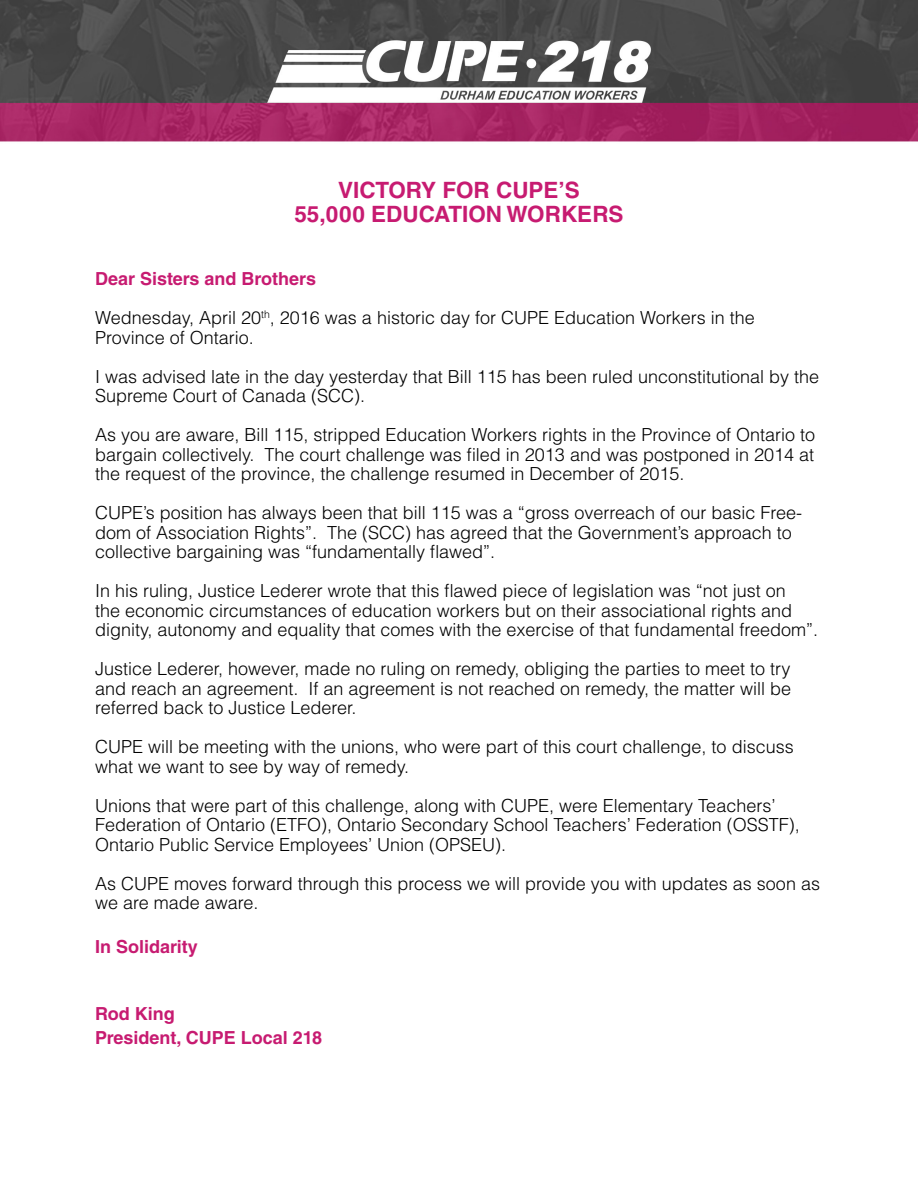
<style>
.page{position:relative;width:918px;height:1188px;background:#fff}
.page>*{position:absolute;margin:0;border:0;box-sizing:border-box;transform-origin:0 0}
.t1{font:700 22.5px "Helvetica LT Std";color:#c71b71}
.t2{font:300 18px/19.5px "Helvetica LT Std";color:#000}
.t3{font:700 18px "Helvetica LT Std";color:#c71b71}
.t4{font:300 10.5px "Helvetica LT Std";color:#000}
.s1{font-size:18px}
</style>
<div class="page">
<img style="left:0;top:0;width:918px;height:142px">
<p class="t1" style="left:338px;top:177px;width:243px">VICTORY FOR CUPE S’</p>
<p class="t1" style="left:294px;top:201px;width:331px">55,000 EDUCATION WORKERS</p>
<p class="t3" style="left:95px;top:268px;width:222px">Dear Sisters and Brothers</p>
<p class="t2" style="left:280px;top:308px;width:476px">2016 was a historic day for CUPE Education Workers in the</p>
<p class="t4" style="left:261px;top:308px;width:15px"><span class="s1">,</span>t h</p>
<p class="t2" style="left:95px;top:308px;width:168px">Wednesday, April 20</p>
<p class="t2" style="left:95px;top:328px;width:160px">Province of Ontario.</p>
<p class="t2" style="left:95px;top:367px;width:725px">I was advised late in the day yesterday that Bill 115 has been ruled unconstitutional by the<br>Supreme Court of Canada (SCC .(</p>
<p class="t2" style="left:95px;top:425px;width:721px;text-align:right">As you are aware, Bill 115, stripped Education Workers rights in the Province of Ontario to<br>The court challenge was filed in 2013 and was postponed in 2014 at</p>
<p class="t2" style="left:95px;top:445px;width:591px">bargain collectively.<br>the request of the province, the challenge resumed in December of 2015.</p>
<p class="t2" style="left:95px;top:493px;width:708px;line-height:39px">CUPEs’ position has always been that bill 115 was a “gross overreach of our basic Free&shy;collective bargaining was “fundamentally flawed .“</p>
<p class="t2" style="left:95px;top:581px;width:725px">In his ruling, Justice Lederer wrote that this flawed piece of legislation was “not just on<br>the economic circumstances of education workers but on their associational rights and dignity, autonomy and equality that comes with the exercise of that fundamental freedom .“</p>
<p class="t2" style="left:95px;top:659px;width:698px;text-align:right">Justice Lederer, however, made no ruling on remedy, obliging the parties to meet to try<br>If an agreement is not reached on remedy, the matter will be</p>
<p class="t2" style="left:327px;top:523px;width:466px">The (SCC) has agreed that the Governments’ approach to</p>
<p class="t2" style="left:95px;top:523px;width:224px">dom of Association Rights .”</p>
<p class="t2" style="left:95px;top:679px;width:263px">and reach an agreement. referred back to Justice Lederer.</p>
<p class="t2" style="left:95px;top:737px;width:700px">CUPE will be meeting with the unions, who were part of this court challenge to, discuss what we want to see by way of remedy.</p>
<p class="t2" style="left:95px;top:796px;width:706px">Unions that were part of this challenge, along with CUPE, were Elementary Teachers‘<br>Federation of Ontario (ETFO ,) Ontario Secondary School Teachers’ Federation (OSSTF ,(<br>Ontario Public Service Employees’ Union (OPSEU .(</p>
<p class="t2" style="left:95px;top:874px;width:726px">As CUPE moves forward through this process we will provide you with updates as soon as we are made aware.</p>
<p class="t3" style="left:95px;top:936px;width:104px">In Solidarity</p>
<p class="t3" style="left:95px;top:1003px;width:81px">Rod King</p>
<p class="t3" style="left:95px;top:1027px;width:229px">President, CUPE Local 218</p>
</div>
